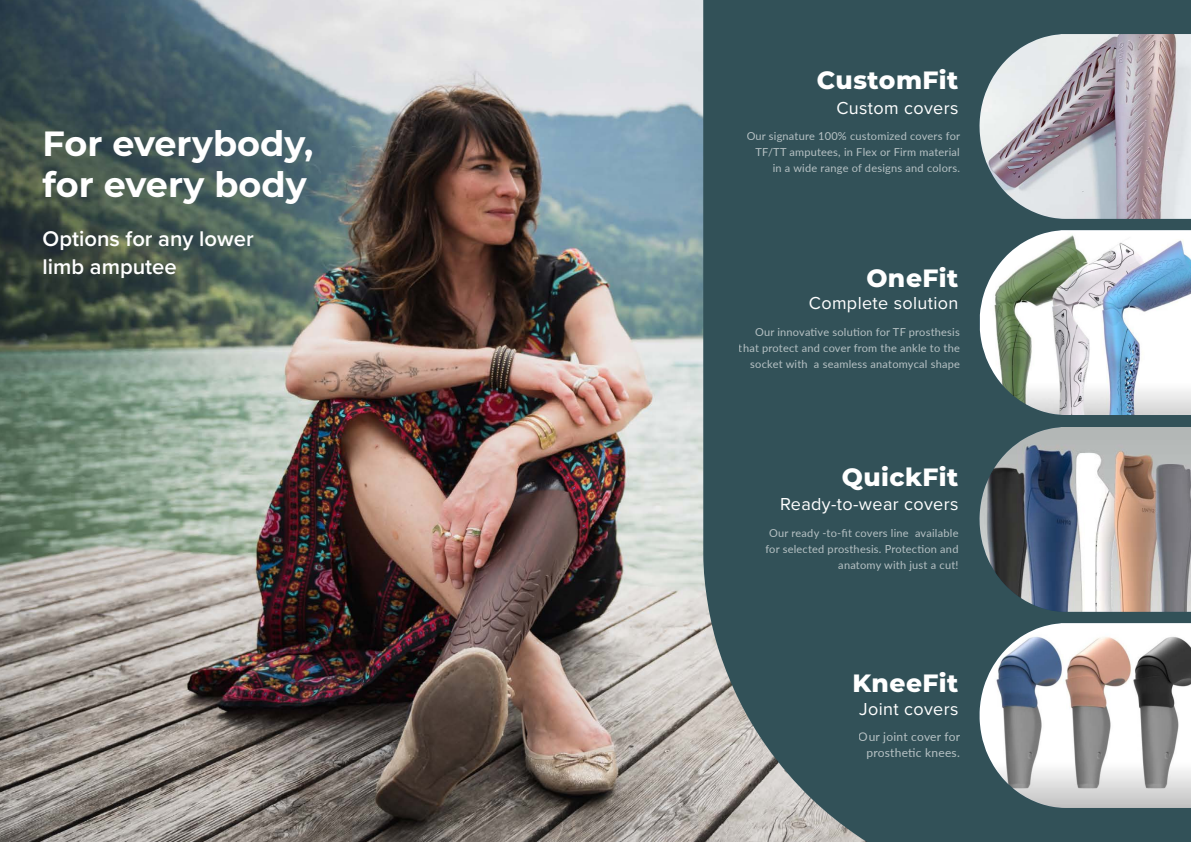
<style>
.page{position:relative;width:1191px;height:842px;background:#fff}
.page>*{position:absolute;margin:0;border:0;box-sizing:border-box;transform-origin:0 0}
.t1{font:700 35px/40px "Montserrat";color:#fff}
.t2{font:800 25px "Montserrat";letter-spacing:.02em;color:#fff}
.t3{font:600 22px/28px "Proxima Nova";color:#fff}
.t4{font:18px "Proxima Nova";letter-spacing:.02em;color:#fff}
.t5{font:12px/16px "Lato";letter-spacing:.02em;color:#fff;text-align:right}
.t6{font:11px/16px "Lato";letter-spacing:.02em;color:#fff;text-align:right}
</style>
<div class="page">
<img style="left:0;top:0;width:703px;height:842px">
<div style="left:703px;top:0;width:488px;height:842px;background:#325158"></div>
<img style="left:979px;top:427px;width:212px;height:185px">
<img style="left:979px;top:623px;width:212px;height:185px">
<img style="left:979px;top:34px;width:212px;height:185px">
<img style="left:979px;top:230px;width:212px;height:185px">
<h1 class="t1" style="left:43px;top:122px;width:272px">For everybody, for every body</h1>
<h3 class="t3" style="left:43px;top:224px;width:213px">Options for any lower limb amputee</h3>
<h2 class="t2" style="left:817px;top:62px;width:143px">CustomFit</h2>
<h3 class="t4" style="left:836px;top:94px;width:124px">Custom covers</h3>
<p class="t6" style="left:746px;top:127px;width:215px">Our signature 100% customized covers for<br>TF/TT amputees, in Flex or Firm material in a wide range of designs and colors.</p>
<h2 class="t2" style="left:866px;top:260px;width:94px">OneFit</h2>
<h3 class="t4" style="left:809px;top:290px;width:151px">Complete solution</h3>
<p class="t6" style="left:739px;top:324px;width:222px">Our innovative solution for TF prosthesis that protect and cover from the ankle to the socket with a seamless anatomycal shape</p>
<h2 class="t2" style="left:841px;top:459px;width:118px">QuickFit</h2>
<h3 class="t4" style="left:780px;top:490px;width:180px">Ready-to-wear covers</h3>
<p class="t6" style="left:765px;top:525px;width:195px">Our ready -to-fit covers line available for selected prosthesis. Protection and anatomy with just a cut!</p>
<h2 class="t2" style="left:852px;top:665px;width:108px">KneeFit</h2>
<h3 class="t4" style="left:859px;top:695px;width:101px">Joint covers</h3>
<p class="t5" style="left:859px;top:728px;width:103px">Our joint cover for prosthetic knees.</p>
</div>
